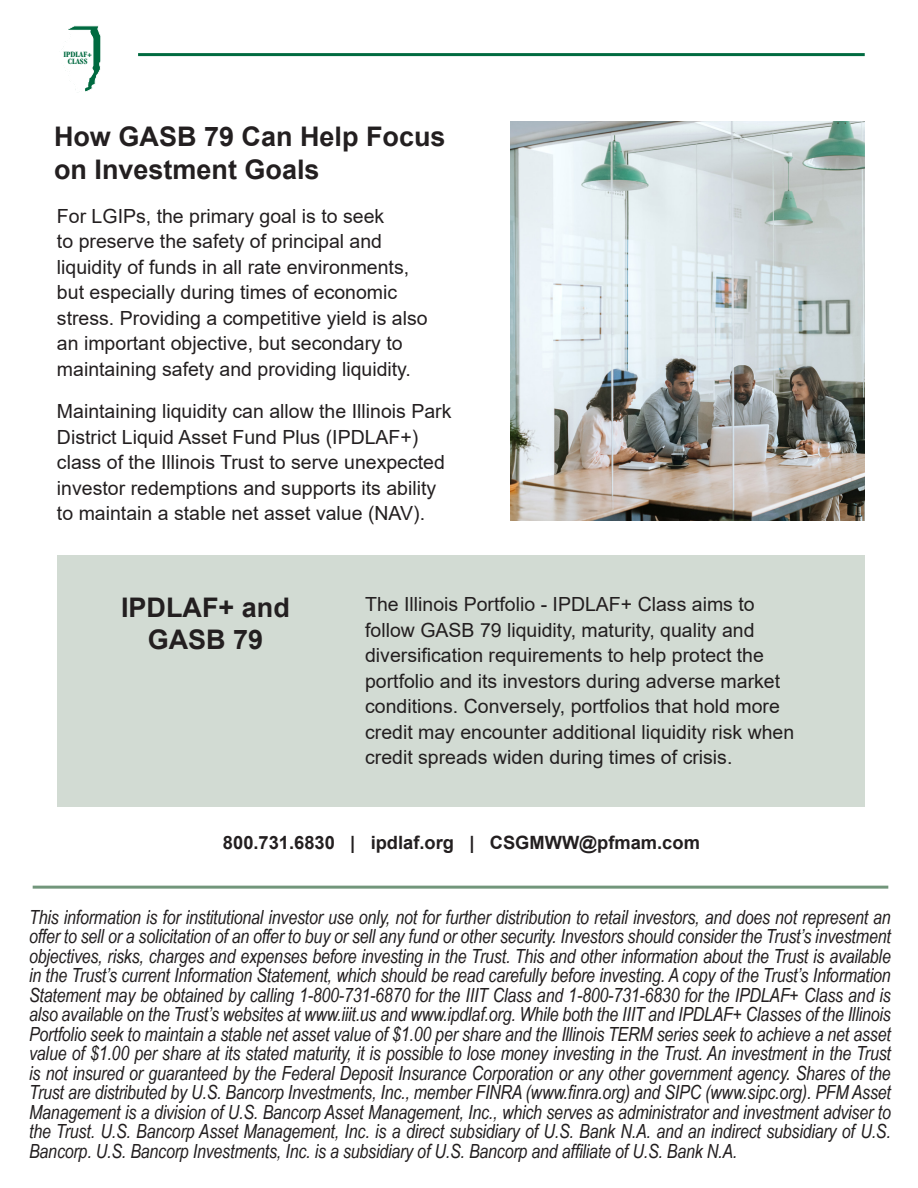
<style>
.page{position:relative;width:918px;height:1188px;background:#fff}
.page>*{position:absolute;margin:0;border:0;box-sizing:border-box;transform-origin:0 0}
.t1{font:700 27px/32.4px "Arial";color:#231f20}
.t2{font:italic 19.5px/19.5px "Arial Narrow";letter-spacing:-.01em;color:#231f20;text-align:justify}
.Body_Copy{font:19.5px/25.5px "Arial";color:#231f20}
.Body_Copy-2{font:700 18.3px "Arial";color:#231f20}
.t3{font:700 condensed 8.4px/6.8px "Garamond";color:#006a40;text-align:center}
</style>
<div class="page">
<hr style="left:33px;top:886px;width:855px;height:3px;background:#72967b">
<div style="left:57px;top:555px;width:808px;height:251px;background:#d2dbd3"></div>
<hr style="left:138px;top:53px;width:727px;height:3px;background:#006b40">
<img style="left:511px;top:121px;width:354px;height:399px">
<svg style="left:63px;top:26px;width:38px;height:66px"></svg>
<p class="t3" style="left:64px;top:51px;width:30px">IPDLAF+<br>CLASS</p>
<p class="t1" style="left:54px;top:121px;width:393px">How GASB 79 Can Help Focus on Investment Goals</p>
<p class="Body_Copy" style="left:57px;top:203px;width:372px">For LGIPs, the primary goal is to seek<br>to preserve the safety of principal and liquidity of funds in all rate environments, but especially during times of economic stress. Providing a competitive yield is also an important objective, but secondary to maintaining safety and providing liquidity.</p>
<p class="Body_Copy" style="left:57px;top:399px;width:396px">Maintaining liquidity can allow the Illinois Park District Liquid Asset Fund Plus (IPDLAF+) class of the Illinois Trust to serve unexpected investor redemptions and supports its ability to maintain a stable net asset value (NAV).</p>
<p class="t1" style="left:121px;top:591px;width:170px;text-align:center">IPDLAF+ and<br>GASB 79</p>
<p class="Body_Copy" style="left:365px;top:592px;width:431px">The Illinois Portfolio - IPDLAF+ Class aims to follow GASB 79 liquidity, maturity, quality and diversification requirements to help protect the portfolio and its investors during adverse market conditions. Conversely, portfolios that hold more credit may encounter additional liquidity risk when credit spreads widen during times of crisis.</p>
<p class="Body_Copy-2" style="left:223px;top:830px;width:478px">800.731.6830 | ipdlaf.org | CSGMWW@pfmam.com</p>
<p class="t2" style="left:29px;top:907px;width:863px">This information is for institutional investor use only, not for further distribution to retail investors, and does not represent an offer to sell or a solicitation of an offer to buy or sell any fund or other security. Investors should consider the Trust’s investment objectives, risks, charges and expenses before investing in the Trust. This and other information about the Trust is available in the Trust’s current Information Statement, which should be read carefully before investing. A copy of the Trust’s Information Statement may be obtained by calling 1-800-731-6870 for the IIIT Class and 1-800-731-6830 for the IPDLAF+ Class and is also available on the Trust’s websites at www.iiit.us and www.ipdlaf.org. While both the IIIT and IPDLAF+ Classes of the Illinois Portfolio seek to maintain a stable net asset value of $1.00 per share and the Illinois TERM series seek to achieve a net asset value of $1.00 per share at its stated maturity, it is possible to lose money investing in the Trust. An investment in the Trust is not insured or guaranteed by the Federal Deposit Insurance Corporation or any other government agency. Shares of the Trust are distributed by U.S. Bancorp Investments, Inc., member FINRA (www.finra.org) and SIPC (www.sipc.org). PFM Asset Management is a division of U.S. Bancorp Asset Management, Inc., which serves as administrator and investment adviser to the Trust. U.S. Bancorp Asset Management, Inc. is a direct subsidiary of U.S. Bank N.A. and an indirect subsidiary of U.S.<br>Bancorp. U.S. Bancorp Investments, Inc. is a subsidiary of U.S. Bancorp and affiliate of U.S. Bank N.A.</p>
</div>
